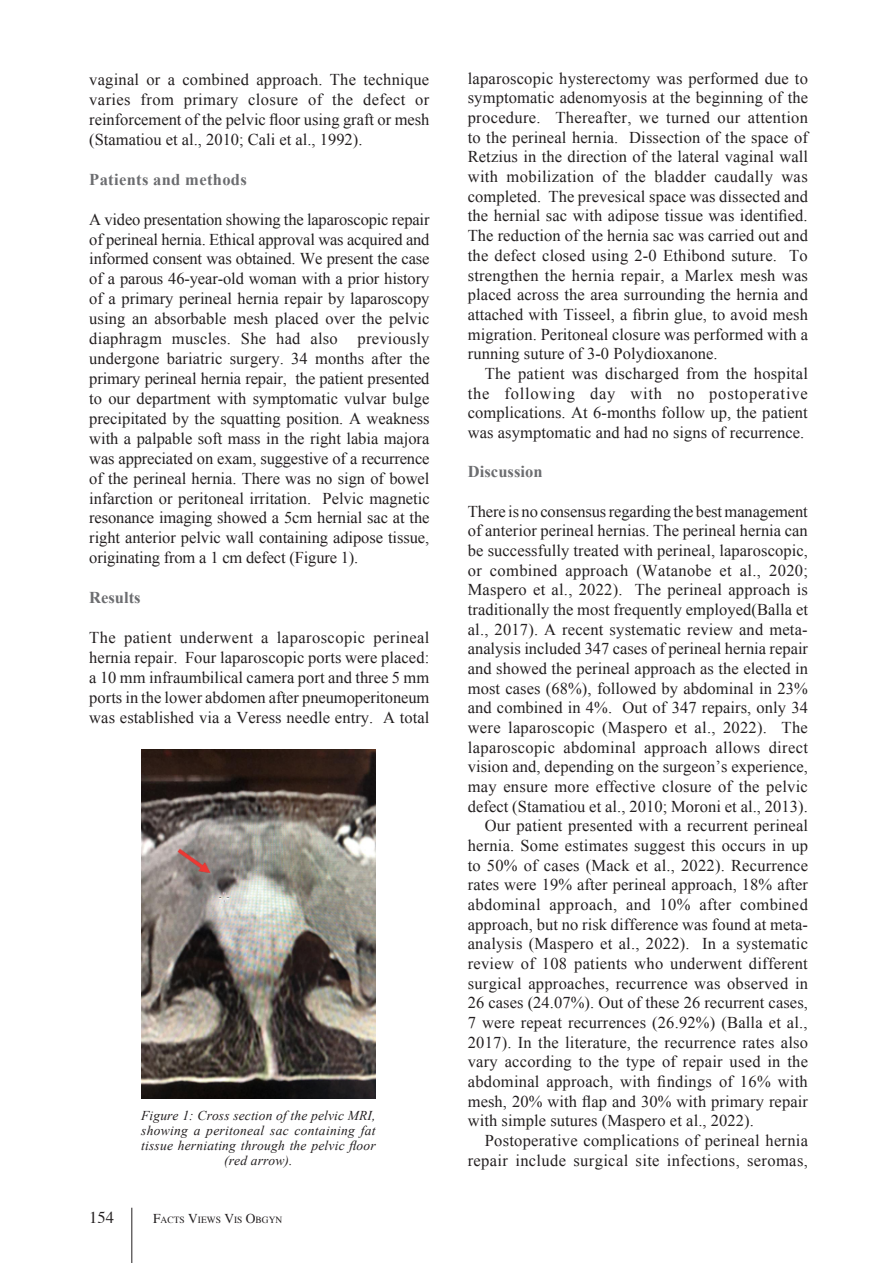
<style>
.page{position:relative;width:893px;height:1263px;background:#fff}
.page>*{position:absolute;margin:0;border:0;box-sizing:border-box;transform-origin:0 0}
.t1{font:16.5px/20px "Times New Roman";letter-spacing:.005em;color:#231f20;text-align:justify}
.t2{font:16.5px "Times New Roman";letter-spacing:.025em;color:#231f20}
.t3{font:700 16.5px "Times New Roman";letter-spacing:.015em;color:#6c6d70}
.t4{font:16.5px "Times";color:#231f20}
.t5{font:italic 13.5px/15px "Times New Roman";letter-spacing:.015em;color:#231f20;text-align:center}
.t6{font:9.45px "Times";color:#231f20}
.s1{font-size:13.5px}
</style>
<div class="page">
<hr style="left:131px;top:1208px;width:1px;height:55px;background:#231f20">
<img style="left:141px;top:749px;width:235px;height:349px">
<p class="t1" style="left:89px;top:69px;width:342px">vaginal or a combined approach. The technique varies from primary closure of the defect or reinforcement of the pelvic floor using graft or mesh (Stamatiou et al., 2010; Cali et al., 1992).</p>
<p class="t3" style="left:89px;top:168px;width:159px">Patients and methods</p>
<p class="t1" style="left:89px;top:209px;width:342px">A video presentation showing the laparoscopic repair of perineal hernia. Ethical approval was acquired and informed consent was obtained. We present the case of a parous 46-year-old woman with a prior history of a primary perineal hernia repair by laparoscopy using an absorbable mesh placed over the pelvic diaphragm muscles. She had also previously undergone bariatric surgery. 34 months after the primary perineal hernia repair, the patient presented to our department with symptomatic vulvar bulge precipitated by the squatting position. A weakness with a palpable soft mass in the right labia majora was appreciated on exam, suggestive of a recurrence of the perineal hernia. There was no sign of bowel infarction or peritoneal irritation. Pelvic magnetic resonance imaging showed a 5cm hernial sac at the right anterior pelvic wall containing adipose tissue, originating from a 1 cm defect (Figure 1).</p>
<p class="t3" style="left:89px;top:586px;width:53px">Results</p>
<p class="t1" style="left:89px;top:627px;width:342px">The patient underwent a laparoscopic perineal hernia repair. Four laparoscopic ports were placed: a 10 mm infraumbilical camera port and three 5 mm ports in the lower abdomen after pneumoperitoneum was established via a Veress needle entry. A total</p>
<p class="t5" style="left:141px;top:1108px;width:236px">Figure 1: Cross section of the pelvic MRI, showing a peritoneal sac containing fat tissue herniating through the pelvic floor (red arrow).</p>
<p class="t4" style="left:89px;top:1202px;width:26px">154</p>
<p class="t6" style="left:153px;top:1211px;width:131px"><span class="s1">F</span>ACTS <span class="s1">V</span>IEWS <span class="s1">V</span>IS <span class="s1">O</span>BGYN</p>
<p class="t1" style="left:468px;top:68px;width:342px">laparoscopic hysterectomy was performed due to symptomatic adenomyosis at the beginning of the procedure. Thereafter, we turned our attention to the perineal hernia. Dissection of the space of Retzius in the direction of the lateral vaginal wall with mobilization of the bladder caudally was completed. The prevesical space was dissected and the hernial sac with adipose tissue was identified.<br>The reduction of the hernia sac was carried out and the defect closed using 2-0 Ethibond suture. To strengthen the hernia repair, a Marlex mesh was placed across the area surrounding the hernia and attached with Tisseel, a fibrin glue, to avoid mesh migration. Peritoneal closure was performed with a running suture of 3-0 Polydioxanone.</p>
<p class="t1" style="left:468px;top:363px;width:342px;text-indent:17px">The patient was discharged from the hospital the following day with no postoperative complications. At 6-months follow up, the patient was asymptomatic and had no signs of recurrence.</p>
<p class="t3" style="left:468px;top:460px;width:77px">Discussion</p>
<p class="t1" style="left:468px;top:501px;width:342px">There is no consensus regarding the best management</p>
<p class="t1" style="left:468px;top:520px;width:342px">of anterior perineal hernias. The perineal hernia can</p>
<p class="t1" style="left:468px;top:540px;width:342px">be successfully treated with perineal, laparoscopic,</p>
<p class="t1" style="left:468px;top:560px;width:342px">or combined approach (Watanobe et al., 2020;</p>
<p class="t1" style="left:468px;top:579px;width:342px">Maspero et al., 2022). The perineal approach is</p>
<p class="t1" style="left:468px;top:599px;width:342px">traditionally the most frequently employed(Balla et</p>
<p class="t1" style="left:468px;top:619px;width:341px">al., 2017). A recent systematic review and meta-</p>
<p class="t1" style="left:468px;top:638px;width:342px">analysis included 347 cases of perineal hernia repair</p>
<p class="t1" style="left:468px;top:658px;width:342px">and showed the perineal approach as the elected in</p>
<p class="t1" style="left:468px;top:678px;width:342px">most cases (68%), followed by abdominal in 23%</p>
<p class="t1" style="left:468px;top:697px;width:342px">and combined in 4%. Out of 347 repairs, only 34</p>
<p class="t1" style="left:468px;top:717px;width:342px">were laparoscopic (Maspero et al., 2022). The</p>
<p class="t1" style="left:468px;top:737px;width:342px">laparoscopic abdominal approach allows direct</p>
<p class="t1" style="left:468px;top:756px;width:342px">vision and, depending on the surgeon’s experience,</p>
<p class="t1" style="left:468px;top:776px;width:342px">may ensure more effective closure of the pelvic</p>
<p class="t1" style="left:468px;top:796px;width:342px">defect (Stamatiou et al., 2010; Moroni et al., 2013).</p>
<p class="t1" style="left:485px;top:815px;width:325px">Our patient presented with a recurrent perineal</p>
<p class="t1" style="left:468px;top:835px;width:342px">hernia. Some estimates suggest this occurs in up</p>
<p class="t1" style="left:468px;top:855px;width:342px">to 50% of cases (Mack et al., 2022). Recurrence</p>
<p class="t1" style="left:468px;top:874px;width:342px">rates were 19% after perineal approach, 18% after</p>
<p class="t2" style="left:468px;top:893px;width:342px">abdominal approach, and 10% after combined</p>
<p class="t1" style="left:468px;top:914px;width:342px">approach, but no risk difference was found at meta-</p>
<p class="t1" style="left:468px;top:933px;width:342px">analysis (Maspero et al., 2022). In a systematic</p>
<p class="t1" style="left:468px;top:953px;width:342px">review of 108 patients who underwent different</p>
<p class="t1" style="left:468px;top:973px;width:342px">surgical approaches, recurrence was observed in</p>
<p class="t1" style="left:468px;top:992px;width:342px">26 cases (24.07%). Out of these 26 recurrent cases,</p>
<p class="t1" style="left:468px;top:1012px;width:341px">7 were repeat recurrences (26.92%) (Balla et al.,</p>
<p class="t1" style="left:468px;top:1032px;width:342px">2017). In the literature, the recurrence rates also</p>
<p class="t1" style="left:468px;top:1051px;width:342px">vary according to the type of repair used in the</p>
<p class="t1" style="left:468px;top:1071px;width:342px">abdominal approach, with findings of 16% with</p>
<p class="t1" style="left:468px;top:1091px;width:342px">mesh, 20% with flap and 30% with primary repair</p>
<p class="t1" style="left:468px;top:1110px;width:288px">with simple sutures (Maspero et al., 2022).</p>
<p class="t1" style="left:485px;top:1130px;width:325px">Postoperative complications of perineal hernia</p>
<p class="t1" style="left:468px;top:1150px;width:342px">repair include surgical site infections, seromas,</p>
</div>
